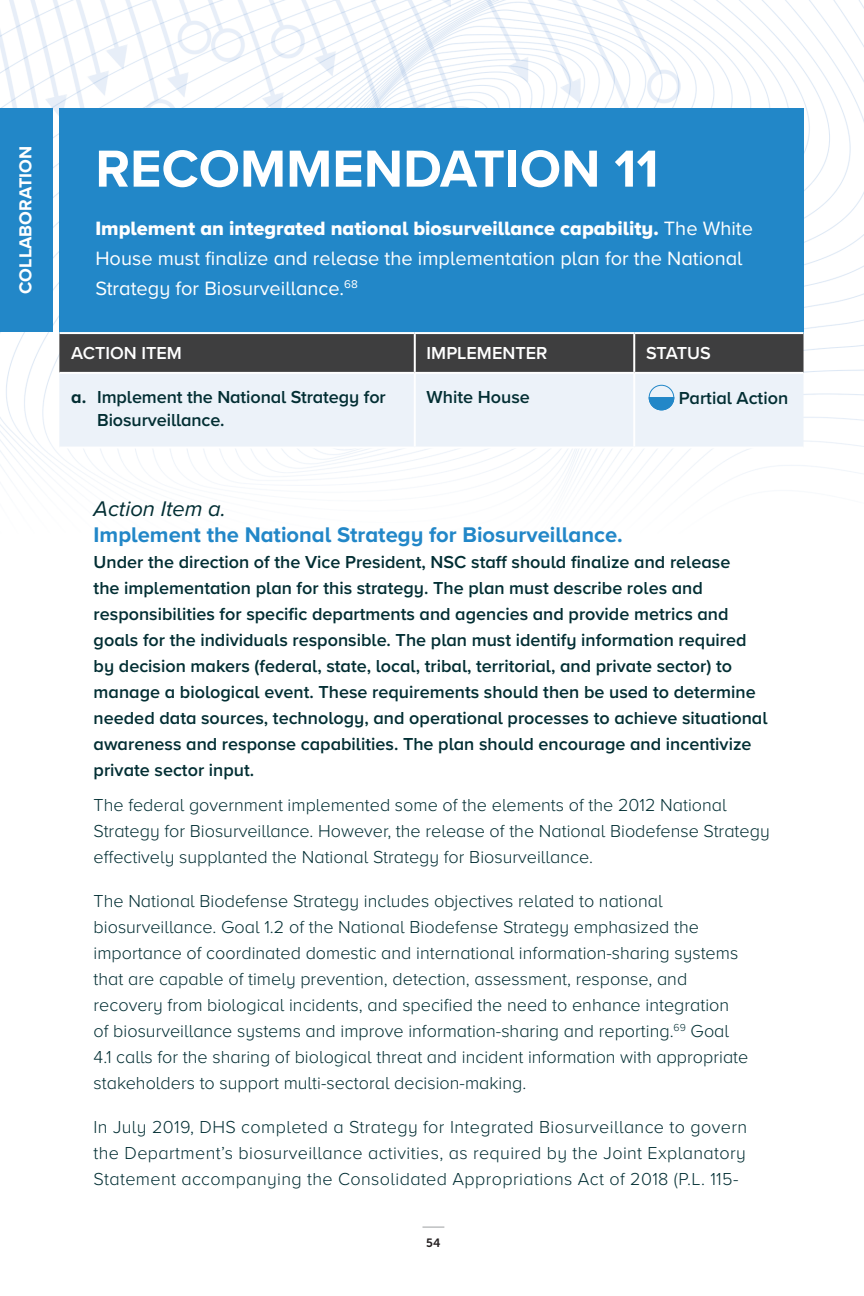
<style>
.page{position:relative;width:864px;height:1296px;background:#fff}
.page>*{position:absolute;margin:0;border:0;box-sizing:border-box;transform-origin:0 0}
.SECTOR_TITLE{font:700 54px "Proxima Nova A";color:#fff}
.Action_title{font:700 22px "Proxima Nova A";color:#2287c8}
.Action_label{font:italic 22px "Proxima Nova A";color:#022e33}
.Recommendation_intro{font:20px/30px "Proxima Nova A";color:#fff}
.Body{font:300 18px/26px "Proxima Nova A";color:#022e33}
.Action_paragraph_bol{font:600 18px/26px "Proxima Nova A";color:#022e33}
.Table_headers{font:600 18px "Proxima Nova A";color:#fff}
.Table_Centered{font:600 18px "Proxima Nova A";color:#022e33}
.Body-2{font:700 18px "Proxima Nova A";color:#fff}
.t1{font:12px "Museo Sans 700";color:#231f20}
.s1{font-family:"Proxima Nova A Extrabld"}
.s2{font-weight:700}
</style>
<div class="page">
<svg style="left:422px;top:1227px;width:22px;height:1px"></svg>
<img style="left:0;top:0;width:864px;height:486px">
<div style="left:59px;top:108px;width:745px;height:225px;background:#2287c8"></div>
<div style="left:59px;top:334px;width:745px;height:38px;background:#3e3e3f"></div>
<div style="left:59px;top:374px;width:745px;height:73px;background:#ecf2f9"></div>
<hr style="left:59px;top:332px;width:356px;height:2px;background:#fff">
<hr style="left:415px;top:332px;width:219px;height:2px;background:#fff">
<hr style="left:414px;top:334px;width:2px;height:38px;background:#fff">
<hr style="left:634px;top:332px;width:170px;height:2px;background:#fff">
<hr style="left:633px;top:334px;width:2px;height:38px;background:#fff">
<hr style="left:59px;top:372px;width:356px;height:2px;background:#fff">
<hr style="left:415px;top:372px;width:219px;height:2px;background:#fff">
<hr style="left:414px;top:374px;width:2px;height:73px;background:#fff">
<hr style="left:634px;top:372px;width:170px;height:2px;background:#fff">
<hr style="left:633px;top:374px;width:2px;height:73px;background:#fff">
<hr style="left:59px;top:447px;width:356px;height:2px;background:#fff">
<hr style="left:415px;top:447px;width:219px;height:2px;background:#fff">
<hr style="left:634px;top:447px;width:170px;height:2px;background:#fff">
<svg style="left:649px;top:397px;width:25px;height:13px"></svg>
<div style="left:649px;top:385px;width:25px;height:25px;border:1px solid #2287c8;border-radius:50%"></div>
<div style="left:0;top:108px;width:53px;height:224px;background:#2287c8"></div>
<p class="Body-2" style="left:12px;top:294px;width:150px;rotate:-90deg">COLLABORATION</p>
<p class="SECTOR_TITLE" style="left:95px;top:128px;width:565px">RECOMMENDATION 11</p>
<p class="Recommendation_intro" style="left:95px;top:212px;width:659px"><span class="s1">Implement an integrated national biosurveillance capability.</span> The White<br>House must finalize and release the implementation plan for the National<br>Strategy for Biosurveillance.<sup>68</sup></p>
<p class="Table_headers" style="left:71px;top:340px;width:112px">ACTION ITEM</p>
<p class="Table_headers" style="left:427px;top:340px;width:122px">IMPLEMENTER</p>
<p class="Table_headers" style="left:646px;top:340px;width:66px">STATUS</p>
<p class="Action_paragraph_bol" style="left:97px;top:385px;width:290px;line-height:23px;text-indent:-26px"><span class="s2">a.</span> Implement the National Strategy for<br>Biosurveillance.</p>
<p class="Table_Centered" style="left:427px;top:384px;width:105px">White House</p>
<p class="Table_Centered" style="left:679px;top:385px;width:111px">Partial Action</p>
<p class="Action_label" style="left:94px;top:493px;width:134px">Action Item a.</p>
<p class="Action_title" style="left:94px;top:519px;width:531px">Implement the National Strategy for Biosurveillance.</p>
<p class="Action_paragraph_bol" style="left:94px;top:549px;width:675px">Under the direction of the Vice President, NSC staff should finalize and release<br>the implementation plan for this strategy. The plan must describe roles and responsibilities for specific departments and agencies and provide metrics and goals for the individuals responsible. The plan must identify information required by decision makers (federal, state, local, tribal, territorial, and private sector) to manage a biological event. These requirements should then be used to determine needed data sources, technology, and operational processes to achieve situational awareness and response capabilities. The plan should encourage and incentivize private sector input.</p>
<p class="Body" style="left:94px;top:791px;width:678px">The federal government implemented some of the elements of the 2012 National<br>Strategy for Biosurveillance. However, the release of the National Biodefense Strategy effectively supplanted the National Strategy for Biosurveillance.</p>
<p class="Body" style="left:94px;top:887px;width:656px">The National Biodefense Strategy includes objectives related to national biosurveillance. Goal 1.2 of the National Biodefense Strategy emphasized the importance of coordinated domestic and international information-sharing systems that are capable of timely prevention, detection, assessment, response, and recovery from biological incidents, and specified the need to enhance integration of biosurveillance systems and improve information-sharing and reporting.<sup>69</sup> Goal 4.1 calls for the sharing of biological threat and incident information with appropriate stakeholders to support multi-sectoral decision-making.</p>
<p class="Body" style="left:94px;top:1113px;width:655px;text-align:justify">In July 2019, DHS completed a Strategy for Integrated Biosurveillance to govern the Department’s biosurveillance activities, as required by the Joint Explanatory Statement accompanying the Consolidated Appropriations Act of 2018 (P.L. 115-</p>
<p class="t1" style="left:426px;top:1236px;width:16px">54</p>
</div>
